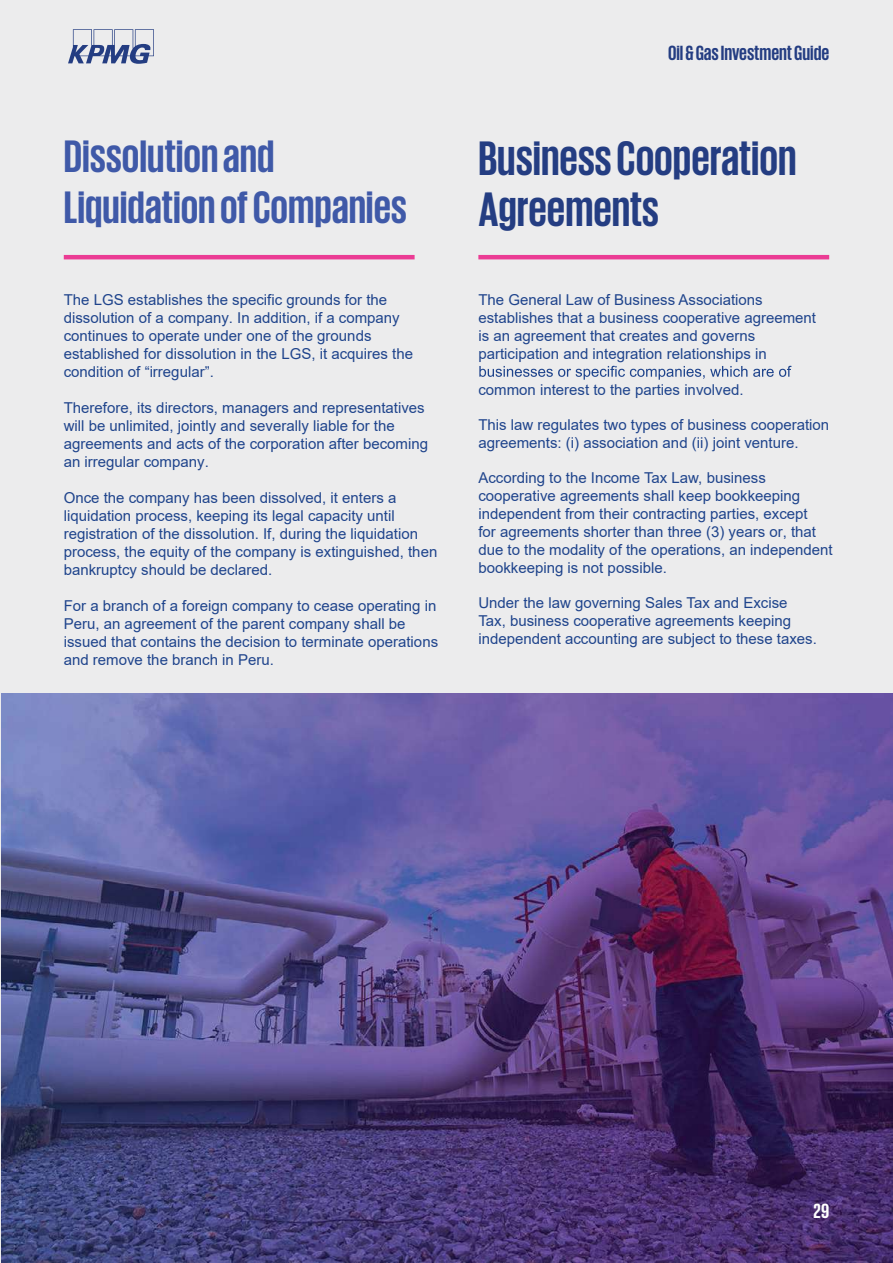
<style>
.page{position:relative;width:893px;height:1263px;background:#ececed}
.page>*{position:absolute;margin:0;border:0;box-sizing:border-box;transform-origin:0 0}
.t1{font:700 49.5px/51px "KPMG";color:#243d82}
.t2{font:700 46.5px/51px "KPMG";color:#3f59a8}
.t3{font:700 21px "KPMG";color:#243d82}
.t4{font:700 21px "KPMG";color:#fff}
.t5{font:15px/18px "Arial";color:#1f448c}
</style>
<div class="page">
<img style="left:2px;top:693px;width:891px;height:570px">
<svg style="left:479px;top:366px;width:312px;height:14px"></svg>
<hr style="left:64px;top:255px;width:351px;height:4px;background:#eb3c94">
<hr style="left:478px;top:255px;width:351px;height:4px;background:#eb3c94">
<svg style="left:68px;top:29px;width:86px;height:35px"></svg>
<h3 class="t3" style="left:668px;top:42px;width:163px">Oil &amp; Gas Investment Guide</h3>
<h2 class="t2" style="left:64px;top:129px;width:345px">Dissolution and<br>Liquidation of Companies</h2>
<h1 class="t1" style="left:478px;top:131px;width:320px">Business Cooperation<br>Agreements</h1>
<p class="t5" style="left:64px;top:290px;width:351px">The LGS establishes the specific grounds for the dissolution of a company. In addition, if a company continues to operate under one of the grounds established for dissolution in the LGS, it acquires the condition of “irregular”.</p>
<p class="t5" style="left:64px;top:398px;width:366px">Therefore, its directors, managers and representatives will be unlimited, jointly and severally liable for the agreements and acts of the corporation after becoming an irregular company.</p>
<p class="t5" style="left:64px;top:488px;width:375px">Once the company has been dissolved, it enters a liquidation process, keeping its legal capacity until registration of the dissolution. If, during the liquidation process, the equity of the company is extinguished, then bankruptcy should be declared.</p>
<p class="t5" style="left:64px;top:596px;width:376px">For a branch of a foreign company to cease operating in Peru, an agreement of the parent company shall be issued that contains the decision to terminate operations and remove the branch in Peru.</p>
<p class="t5" style="left:478px;top:290px;width:339px">The General Law of Business Associations establishes that a business cooperative agreement is an agreement that creates and governs participation and integration relationships in</p>
<p class="t5" style="left:478px;top:380px;width:267px">common interest to the parties involved.</p>
<p class="t5" style="left:478px;top:415px;width:352px">This law regulates two types of business cooperation agreements: (i) association and (ii) joint venture.</p>
<p class="t5" style="left:478px;top:468px;width:356px">According to the Income Tax Law, business cooperative agreements shall keep bookkeeping independent from their contracting parties, except<br>for agreements shorter than three (3) years or, that due to the modality of the operations, an independent bookkeeping is not possible.</p>
<p class="t5" style="left:478px;top:593px;width:340px">Under the law governing Sales Tax and Excise<br>Tax, business cooperative agreements keeping independent accounting are subject to these taxes.</p>
<h3 class="t4" style="left:814px;top:1200px;width:17px">29</h3>
</div>
